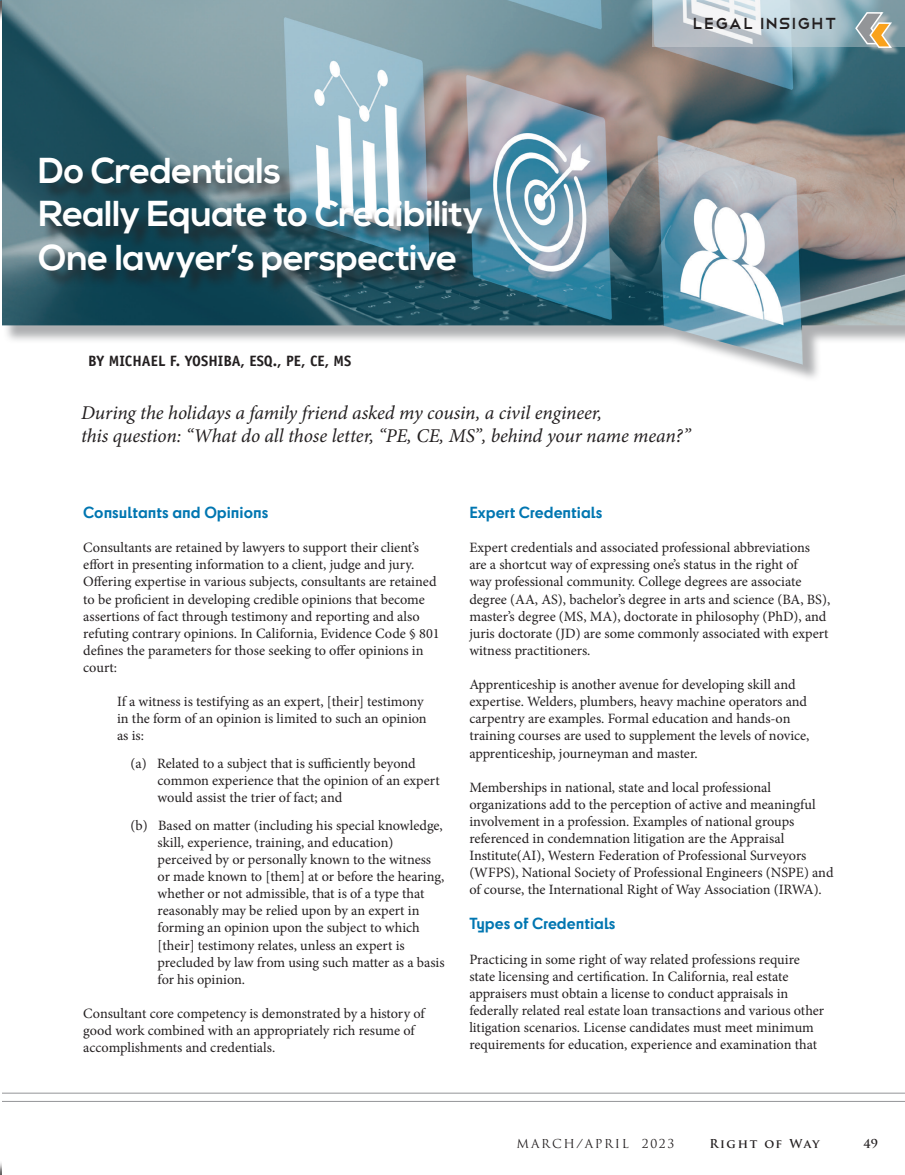
<style>
.page{position:relative;width:905px;height:1175px;background:#fff}
.page>*{position:absolute;margin:0;border:0;box-sizing:border-box;transform-origin:0 0}
.t1{font:700 36px/43.5px "Nexa";letter-spacing:-.015em;color:#fff}
.t2{font:21px "Telegrafico";letter-spacing:.025em;color:#231f20}
.BodyCopy{font:italic 19.5px/22.5px "Minion Pro";letter-spacing:-.005em;color:#231f20}
.BodyCopy-2{font:700 15px "Cy";color:#0076b1}
.t3{font:700 15px "Officina Sans Std";color:#231f20}
.BodyCopy-3{font:14.25px/17.1px "Minion Pro";color:#231f20}
.t4{font:12px "Trajan Pro";letter-spacing:.14em;color:#231f20}
.t5{font:700 12px "Trajan Pro";letter-spacing:.12em;color:#231f20}
</style>
<div class="page">
<img style="left:1px;top:0;width:903px;height:364px">
<svg style="left:652px;top:0;width:252px;height:46px"></svg>
<div style="left:857px;top:13px;width:35px;height:39px;background:#356775"></div>
<div style="left:871px;top:23px;width:29px;height:32px;background:#c6c6c5;opacity:.75"></div>
<svg style="left:854px;top:11px;width:39px;height:38px"></svg>
<hr style="left:0;top:1101px;width:904px;height:1px;background:#939598">
<hr style="left:0;top:1092px;width:904px;height:1px;background:#939598">
<div style="left:42px;top:160px;width:458px;height:135px;background:#231f20;opacity:.75"></div>
<hr style="left:0;top:0;width:1px;height:1174px;background:#fff">
<svg style="left:0;top:0;width:1px;height:18px"></svg>
<p class="t1" style="left:39px;top:150px;width:446px">Do Credentials<br>Really Equate to Credibility<br>One lawyer’s perspective</p>
<p class="t3" style="left:88px;top:352px;width:265px">BY MICHAEL F. YOSHIBA, ESQ., PE, CE, MS</p>
<p class="t2" style="left:692px;top:9px;width:146px">LEGAL INSIGHT</p>
<p class="BodyCopy" style="left:81px;top:402px;width:611px">During the holidays a family friend asked my cousin, a civil engineer,<br>this question: “What do all those letter, “PE, CE, MS”, behind your name mean?”</p>
<p class="BodyCopy-2" style="left:83px;top:501px;width:186px">Consultants and Opinions</p>
<p class="BodyCopy-3" style="left:83px;top:539px;width:358px">Consultants are retained by lawyers to support their client’s effort in presenting information to a client, judge and jury.<br>Offering expertise in various subjects, consultants are retained to be proficient in developing credible opinions that become assertions of fact through testimony and reporting and also refuting contrary opinions. In California, Evidence Code § 801 defines the parameters for those seeking to offer opinions in court:</p>
<p class="BodyCopy-3" style="left:117px;top:693px;width:311px">If a witness is testifying as an expert, [their] testimony in the form of an opinion is limited to such an opinion as is:</p>
<p class="BodyCopy-3" style="left:158px;top:755px;width:283px;text-indent:-27px">(a) Related to a subject that is sufficiently beyond common experience that the opinion of an expert would assist the trier of fact; and</p>
<p class="BodyCopy-3" style="left:158px;top:816px;width:288px;text-indent:-27px">(b) Based on matter (including his special knowledge, skill, experience, training, and education) perceived by or personally known to the witness or made known to [them] at or before the hearing, whether or not admissible, that is of a type that reasonably may be relied upon by an expert in forming an opinion upon the subject to which [their] testimony relates, unless an expert is precluded by law from using such matter as a basis for his opinion.</p>
<p class="BodyCopy-3" style="left:83px;top:1005px;width:343px">Consultant core competency is demonstrated by a history of good work combined with an appropriately rich resume of accomplishments and credentials.</p>
<p class="BodyCopy-2" style="left:469px;top:501px;width:135px">Expert Credentials</p>
<p class="BodyCopy-3" style="left:469px;top:539px;width:362px">Expert credentials and associated professional abbreviations are a shortcut way of expressing one’s status in the right of<br>way professional community. College degrees are associate degree (AA, AS), bachelor’s degree in arts and science (BA, BS), master’s degree (MS, MA), doctorate in philosophy (PhD), and juris doctorate (JD) are some commonly associated with expert witness practitioners.</p>
<p class="BodyCopy-3" style="left:469px;top:676px;width:341px">Apprenticeship is another avenue for developing skill and expertise. Welders, plumbers, heavy machine operators and carpentry are examples. Formal education and hands-on training courses are used to supplement the levels of novice, apprenticeship, journeyman and master.</p>
<p class="BodyCopy-3" style="left:469px;top:778px;width:365px">Memberships in national, state and local professional organizations add to the perception of active and meaningful involvement in a profession. Examples of national groups referenced in condemnation litigation are the Appraisal Institute(AI), Western Federation of Professional Surveyors (WFPS), National Society of Professional Engineers (NSPE) and of course, the International Right of Way Association (IRWA).</p>
<p class="BodyCopy-2" style="left:469px;top:912px;width:148px">Types of Credentials</p>
<p class="BodyCopy-3" style="left:469px;top:950px;width:356px">Practicing in some right of way related professions require state licensing and certification. In California, real estate appraisers must obtain a license to conduct appraisals in federally related real estate loan transactions and various other litigation scenarios. License candidates must meet minimum requirements for education, experience and examination that</p>
<p class="t4" style="left:516px;top:1136px;width:159px">MARCH/APRIL 2023</p>
<p class="t5" style="left:709px;top:1136px;width:112px">Right of Way</p>
<p class="t5" style="left:863px;top:1136px;width:16px">49</p>
</div>
